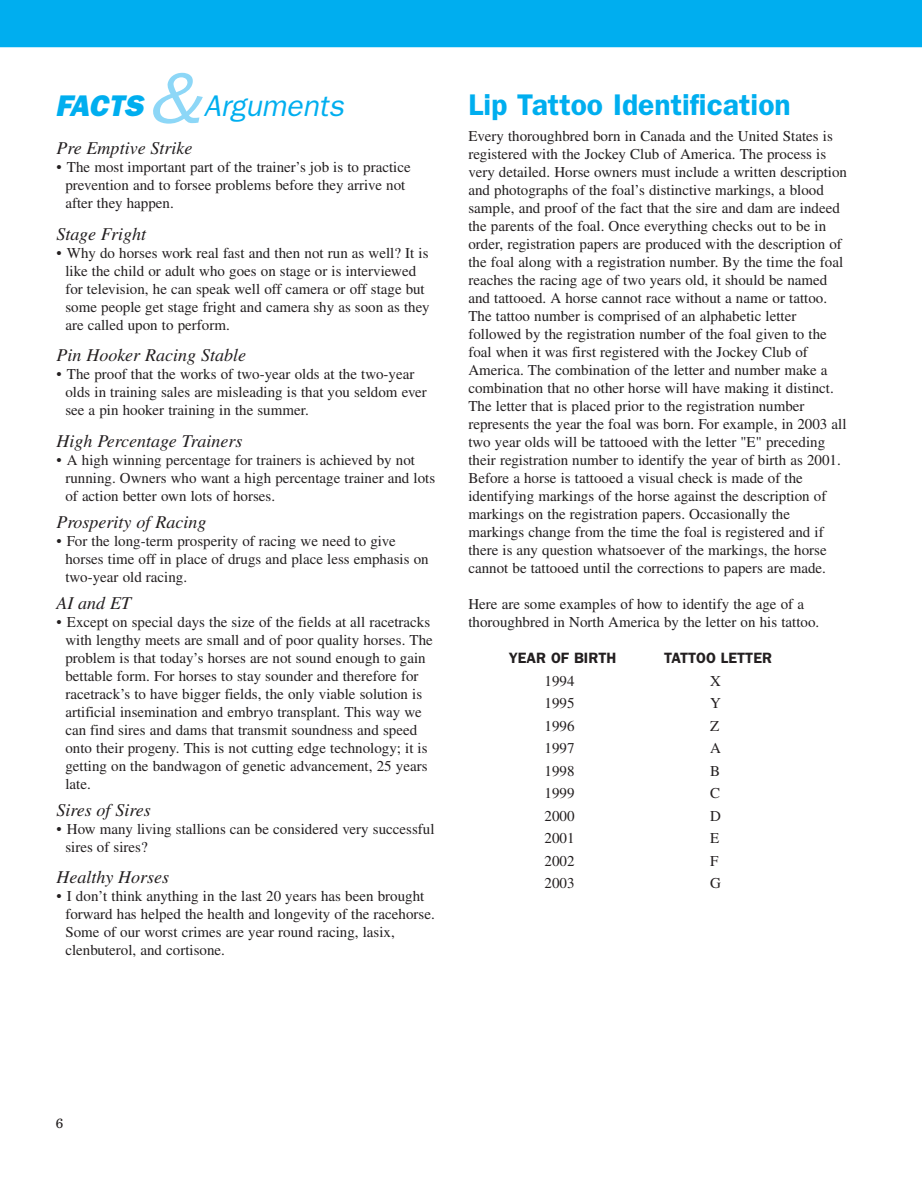
<style>
.page{position:relative;width:922px;height:1188px;background:#fff}
.page>*{position:absolute;margin:0;border:0;box-sizing:border-box;transform-origin:0 0}
.t1{font:italic 72px "Franklin Gothic";color:#8dd7f7;scale:1.1 1}
.t2{font:600 30px "Franklin Gothic";color:#00aeef}
.t3{font:italic 30px "Franklin Gothic";color:#00aeef}
.t4{font:italic 800 30px "Franklin Gothic";letter-spacing:-.01em;color:#00aeef}
.t5{font:italic 18px "Times";color:#231f20}
.t6{font:15px/18px "Times";color:#231f20}
.t7{font:600 15px "Franklin Gothic";color:#231f20}
.t8{font:13.5px "New Century Schlbk";color:#231f20}
</style>
<div class="page">
<div style="left:0;top:0;width:922px;height:47px;background:#00aeef"></div>
<h1 class="t1" style="left:147px;top:74px;width:50px">&amp;</h1>
<h2 class="t4" style="left:55px;top:95px;width:90px">FACTS</h2>
<h2 class="t3" style="left:204px;top:95px;width:141px">Arguments</h2>
<p class="t5" style="left:56px;top:142px;width:138px">Pre Emptive Strike</p>
<p class="t6" style="left:65px;top:160px;width:347px;text-indent:-9px">• The most important part of the trainer’s job is to practice prevention and to forsee problems before they arrive not after they happen.</p>
<p class="t5" style="left:56px;top:227px;width:91px">Stage Fright</p>
<p class="t6" style="left:65px;top:245px;width:366px;text-indent:-9px">• Why do horses work real fast and then not run as well? It is like the child or adult who goes on stage or is interviewed for television, he can speak well off camera or off stage but some people get stage fright and camera shy as soon as they are called upon to perform.</p>
<p class="t5" style="left:56px;top:349px;width:191px">Pin Hooker Racing Stable</p>
<p class="t6" style="left:65px;top:367px;width:363px;text-indent:-9px">• The proof that the works of two-year olds at the two-year olds in training sales are misleading is that you seldom ever see a pin hooker training in the summer.</p>
<p class="t5" style="left:56px;top:434px;width:188px">High Percentage Trainers</p>
<p class="t6" style="left:65px;top:452px;width:371px;text-indent:-9px">• A high winning percentage for trainers is achieved by not running. Owners who want a high percentage trainer and lots of action better own lots of horses.</p>
<p class="t5" style="left:56px;top:515px;width:152px">Prosperity of Racing</p>
<p class="t6" style="left:65px;top:533px;width:365px;text-indent:-9px">• For the long-term prosperity of racing we need to give horses time off in place of drugs and place less emphasis on two-year old racing.</p>
<p class="t5" style="left:56px;top:596px;width:76px">AI and ET</p>
<p class="t6" style="left:65px;top:614px;width:369px;text-indent:-9px">• Except on special days the size of the fields at all racetracks with lengthy meets are small and of poor quality horses. The problem is that today’s horses are not sound enough to gain bettable form. For horses to stay sounder and therefore for racetrack’s to have bigger fields, the only viable solution is artificial insemination and embryo transplant. This way we can find sires and dams that transmit soundness and speed onto their progeny. This is not cutting edge technology; it is getting on the bandwagon of genetic advancement, 25 years late.</p>
<p class="t5" style="left:56px;top:803px;width:96px">Sires of Sires</p>
<p class="t6" style="left:65px;top:821px;width:371px;text-indent:-9px">• How many living stallions can be considered very successful sires of sires?</p>
<p class="t5" style="left:56px;top:871px;width:114px">Healthy Horses</p>
<p class="t6" style="left:65px;top:889px;width:371px;text-indent:-9px">• I don’t think anything in the last 20 years has been brought forward has helped the health and longevity of the racehorse.<br>Some of our worst crimes are year round racing, lasix, clenbuterol, and cortisone.</p>
<h2 class="t2" style="left:468px;top:95px;width:324px">Lip Tattoo Identification</h2>
<p class="t6" style="left:468px;top:129px;width:380px">Every thoroughbred born in Canada and the United States is registered with the Jockey Club of America. The process is very detailed. Horse owners must include a written description and photographs of the foal’s distinctive markings, a blood sample, and proof of the fact that the sire and dam are indeed the parents of the foal. Once everything checks out to be in order, registration papers are produced with the description of the foal along with a registration number. By the time the foal reaches the racing age of two years old, it should be named and tattooed. A horse cannot race without a name or tattoo.<br>The tattoo number is comprised of an alphabetic letter followed by the registration number of the foal given to the foal when it was first registered with the Jockey Club of America. The combination of the letter and number make a combination that no other horse will have making it distinct.<br>The letter that is placed prior to the registration number represents the year the foal was born. For example, in 2003 all two year olds will be tattooed with the letter "E" preceding their registration number to identify the year of birth as 2001.<br>Before a horse is tattooed a visual check is made of the identifying markings of the horse against the description of markings on the registration papers. Occasionally the markings change from the time the foal is registered and if there is any question whatsoever of the markings, the horse cannot be tattooed until the corrections to papers are made.</p>
<p class="t6" style="left:468px;top:597px;width:352px">Here are some examples of how to identify the age of a thoroughbred in North America by the letter on his tattoo.</p>
<p class="t7" style="left:509px;top:653px;width:109px">YEAR OF BIRTH</p>
<p class="t7" style="left:664px;top:653px;width:109px">TATTOO LETTER</p>
<p class="t6" style="left:544px;top:673px;width:31px">1994</p>
<p class="t6" style="left:710px;top:673px;width:12px">X</p>
<p class="t6" style="left:544px;top:696px;width:31px">1995</p>
<p class="t6" style="left:710px;top:696px;width:12px">Y</p>
<p class="t6" style="left:544px;top:718px;width:31px">1996</p>
<p class="t6" style="left:710px;top:718px;width:11px">Z</p>
<p class="t6" style="left:544px;top:741px;width:31px">1997</p>
<p class="t6" style="left:710px;top:741px;width:12px">A</p>
<p class="t6" style="left:544px;top:763px;width:31px">1998</p>
<p class="t6" style="left:710px;top:763px;width:12px">B</p>
<p class="t6" style="left:544px;top:786px;width:31px">1999</p>
<p class="t6" style="left:710px;top:786px;width:12px">C</p>
<p class="t6" style="left:544px;top:808px;width:31px">2000</p>
<p class="t6" style="left:710px;top:808px;width:12px">D</p>
<p class="t6" style="left:544px;top:831px;width:31px">2001</p>
<p class="t6" style="left:710px;top:831px;width:11px">E</p>
<p class="t6" style="left:544px;top:853px;width:31px">2002</p>
<p class="t6" style="left:710px;top:853px;width:10px">F</p>
<p class="t6" style="left:544px;top:876px;width:31px">2003</p>
<p class="t6" style="left:710px;top:876px;width:12px">G</p>
<p class="t8" style="left:56px;top:1118px;width:9px">6</p>
</div>
